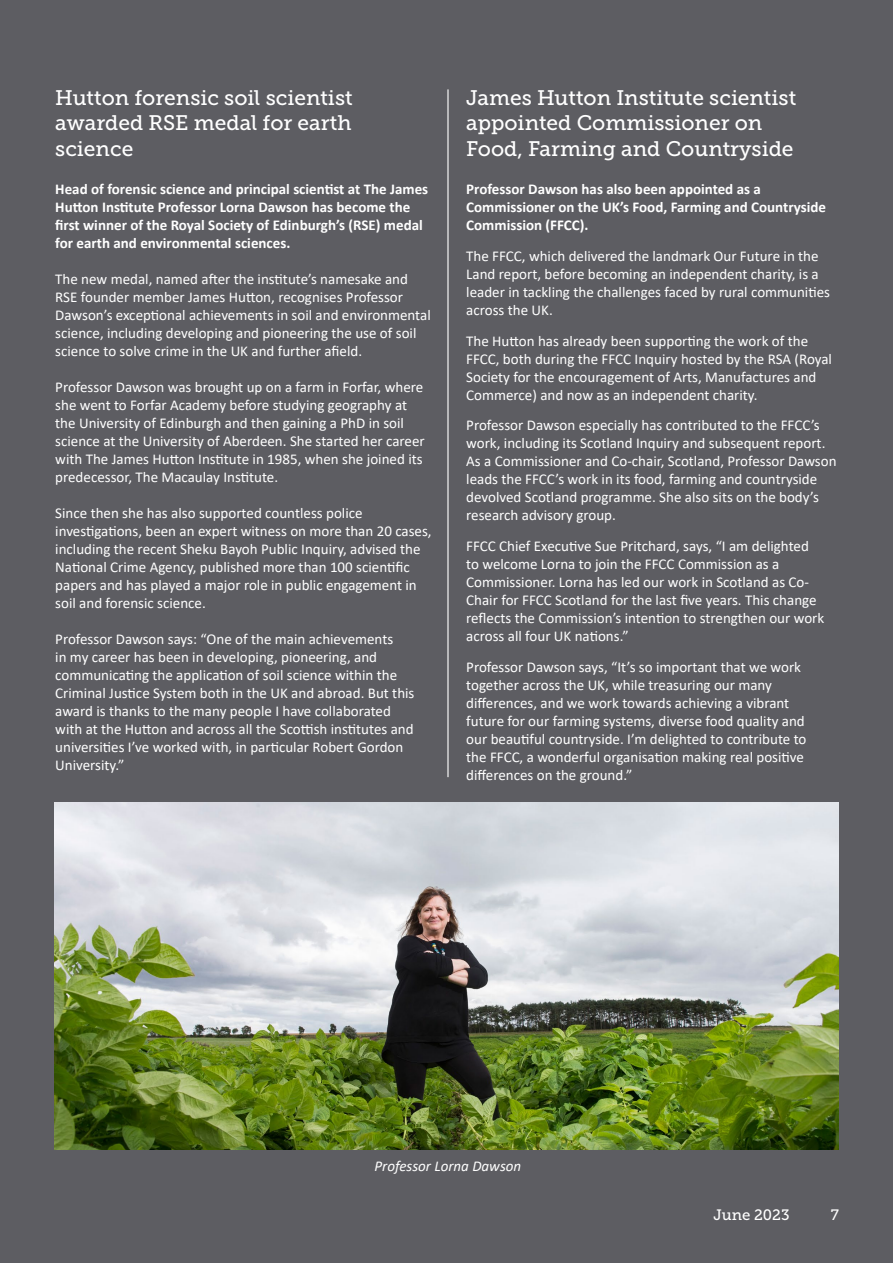
<style>
.page{position:relative;width:893px;height:1263px;background:#5d5d62}
.page>*{position:absolute;margin:0;border:0;box-sizing:border-box;transform-origin:0 0}
.t1{font:21px/25.2px "Museo Slab 500";color:#fff;text-align:justify}
.t2{font:15px/18px "Calibri";color:#fff}
.t3{font:700 15px/18px "Calibri";color:#fff}
.t4{font:italic 15px "Calibri";color:#fff}
.t5{font:15px "Museo Slab 500";color:#fff}
</style>
<div class="page">
<img style="left:54px;top:802px;width:784px;height:347px">
<hr style="left:447px;top:89px;width:2px;height:688px;background:#fff">
<p class="t1" style="left:55px;top:85px;width:299px">Hutton forensic soil scientist awarded RSE medal for earth science</p>
<p class="t3" style="left:55px;top:180px;width:374px">Head of forensic science and principal scientist at The James Hutton Institute Professor Lorna Dawson has become the first winner of the Royal Society of Edinburgh’s (RSE) medal for earth and environmental sciences.</p>
<p class="t2" style="left:55px;top:270px;width:377px">The new medal, named after the institute’s namesake and RSE founder member James Hutton, recognises Professor Dawson’s exceptional achievements in soil and environmental science, including developing and pioneering the use of soil science to solve crime in the UK and further afield.</p>
<p class="t2" style="left:55px;top:378px;width:371px">Professor Dawson was brought up on a farm in Forfar, where she went to Forfar Academy before studying geography at the University of Edinburgh and then gaining a PhD in soil science at the University of Aberdeen. She started her career with The James Hutton Institute in 1985, when she joined its predecessor, The Macaulay Institute.</p>
<p class="t2" style="left:55px;top:504px;width:378px">Since then she has also supported countless police investigations, been an expert witness on more than 20 cases, including the recent Sheku Bayoh Public Inquiry, advised the National Crime Agency, published more than 100 scientific papers and has played a major role in public engagement in soil and forensic science.</p>
<p class="t2" style="left:55px;top:630px;width:361px">Professor Dawson says: “One of the main achievements<br>in my career has been in developing, pioneering, and communicating the application of soil science within the Criminal Justice System both in the UK and abroad. But this award is thanks to the many people I have collaborated with at the Hutton and across all the Scottish institutes and universities I’ve worked with, in particular Robert Gordon University.”</p>
<p class="t1" style="left:466px;top:85px;width:331px;text-align:left">James Hutton Institute scientist appointed Commissioner on<br>Food, Farming and Countryside</p>
<p class="t3" style="left:466px;top:180px;width:361px">Professor Dawson has also been appointed as a<br>Commissioner on the UK’s Food, Farming and Countryside<br>Commission (FFCC).</p>
<p class="t2" style="left:466px;top:246px;width:365px">The FFCC, which delivered the landmark Our Future in the Land report, before becoming an independent charity, is a leader in tackling the challenges faced by rural communities across the UK.</p>
<p class="t2" style="left:466px;top:331px;width:367px">The Hutton has already been supporting the work of the FFCC, both during the FFCC Inquiry hosted by the RSA (Royal Society for the encouragement of Arts, Manufactures and Commerce) and now as an independent charity.</p>
<p class="t2" style="left:466px;top:416px;width:372px">Professor Dawson especially has contributed to the FFCC’s work, including its Scotland Inquiry and subsequent report.<br>As a Commissioner and Co-chair, Scotland, Professor Dawson leads the FFCC’s work in its food, farming and countryside devolved Scotland programme. She also sits on the body’s research advisory group.</p>
<p class="t2" style="left:466px;top:537px;width:360px">FFCC Chief Executive Sue Pritchard, says, “I am delighted to welcome Lorna to join the FFCC Commission as a Commissioner. Lorna has led our work in Scotland as Co-Chair for FFCC Scotland for the last five years. This change reflects the Commission’s intention to strengthen our work across all four UK nations.”</p>
<p class="t2" style="left:466px;top:657px;width:342px">Professor Dawson says, “It’s so important that we work together across the UK, while treasuring our many differences, and we work towards achieving a vibrant future for our farming systems, diverse food quality and our beautiful countryside. I’m delighted to contribute to the FFCC, a wonderful organisation making real positive differences on the ground.”</p>
<p class="t4" style="left:374px;top:1156px;width:148px">Professor Lorna Dawson</p>
<p class="t5" style="left:714px;top:1207px;width:77px">June 2023</p>
<p class="t5" style="left:831px;top:1207px;width:10px">7</p>
</div>
